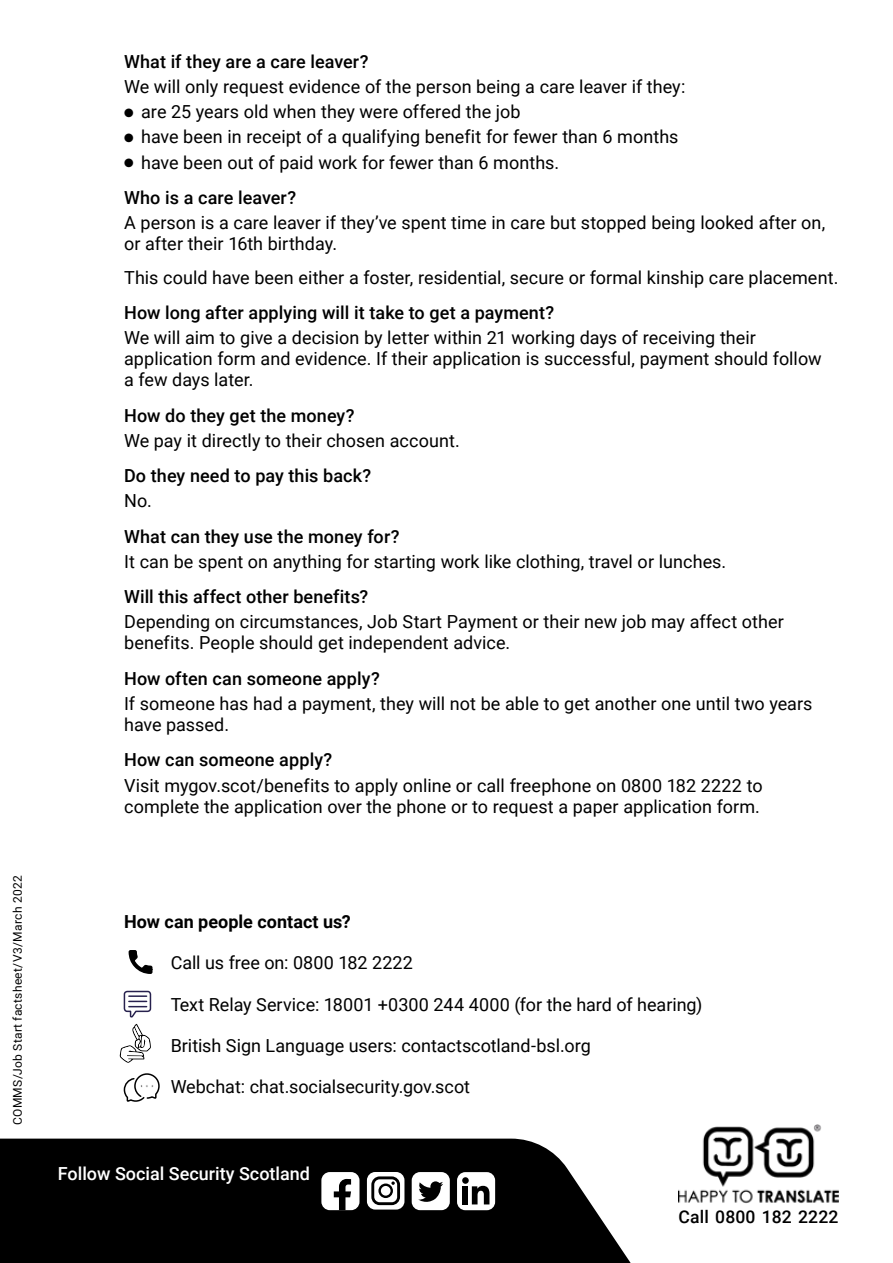
<style>
.page{position:relative;width:893px;height:1263px;background:#fff}
.page>*{position:absolute;margin:0;border:0;box-sizing:border-box;transform-origin:0 0}
.t1{font:18px/21px "Roboto";color:#000}
.t2{font:500 18px "Roboto";letter-spacing:.005em;color:#000}
.t3{font:500 18px "Roboto";color:#fff}
.t4{font:700 18px "Roboto";color:#000}
.t5{font:500 17.55px "Roboto";letter-spacing:.01em;color:#000}
.t6{font:12px "Roboto";letter-spacing:.025em;color:#000}
.s1{font-weight:500}
</style>
<div class="page">
<svg style="left:0;top:1138px;width:631px;height:125px;fill:#000"></svg>
<svg style="left:128px;top:950px;width:25px;height:24px"></svg>
<svg style="left:123px;top:1073px;width:37px;height:29px"></svg>
<svg style="left:120px;top:990px;width:32px;height:73px"></svg>
<div style="left:321px;top:1172px;width:38px;height:38px;background:#fff;border-radius:8px"></div>
<svg style="left:334px;top:1179px;width:17px;height:31px"></svg>
<div style="left:412px;top:1172px;width:38px;height:38px;background:#fff;border-radius:8px"></div>
<svg style="left:418px;top:1181px;width:25px;height:21px"></svg>
<div style="left:457px;top:1172px;width:38px;height:38px;background:#fff;border-radius:8px"></div>
<div style="left:463px;top:1186px;width:5px;height:18px;background:#000"></div>
<svg style="left:462px;top:1177px;width:7px;height:7px"></svg>
<svg style="left:472px;top:1186px;width:17px;height:18px"></svg>
<div style="left:367px;top:1172px;width:37px;height:37px;background:#fff;border-radius:8px"></div>
<svg style="left:371px;top:1176px;width:29px;height:30px"></svg>
<img style="left:679px;top:1124px;width:159px;height:80px">
<p class="t6" style="left:9px;top:1125px;width:251px;rotate:-90deg">COMMS/Job Start factsheet/V3/March 2022</p>
<p class="t2" style="left:124px;top:48px;width:246px">What if they are a care leaver?</p>
<p class="t1" style="left:124px;top:75px;width:563px">We will only request evidence of the person being a care leaver if they:</p>
<p class="t1" style="left:124px;top:100px;width:398px">● are 25 years old when they were offered the job</p>
<p class="t1" style="left:124px;top:126px;width:556px">● have been in receipt of a qualifying benefit for fewer than 6 months</p>
<p class="t1" style="left:124px;top:144px;width:437px;line-height:35.2px">● have been out of paid work for fewer than 6 months.<br><span class="s1">Who is a care leaver?</span></p>
<p class="t1" style="left:124px;top:211px;width:703px">A person is a care leaver if they’ve spent time in care but stopped being looked after on, or after their 16th birthday.</p>
<p class="t1" style="left:124px;top:266px;width:716px">This could have been either a foster, residential, secure or formal kinship care placement.</p>
<p class="t2" style="left:124px;top:300px;width:432px">How long after applying will it take to get a payment?</p>
<p class="t1" style="left:124px;top:327px;width:699px">We will aim to give a decision by letter within 21 working days of receiving their application form and evidence. If their application is successful, payment should follow a few days later.</p>
<p class="t2" style="left:124px;top:403px;width:232px">How do they get the money?</p>
<p class="t1" style="left:124px;top:429px;width:337px">We pay it directly to their chosen account.</p>
<p class="t2" style="left:124px;top:463px;width:249px">Do they need to pay this back?</p>
<p class="t1" style="left:124px;top:490px;width:29px">No.</p>
<p class="t2" style="left:124px;top:524px;width:277px">What can they use the money for?</p>
<p class="t1" style="left:124px;top:550px;width:604px">It can be spent on anything for starting work like clothing, travel or lunches.</p>
<p class="t2" style="left:124px;top:584px;width:246px">Will this affect other benefits?</p>
<p class="t1" style="left:124px;top:611px;width:661px">Depending on circumstances, Job Start Payment or their new job may affect other benefits. People should get independent advice.</p>
<p class="t2" style="left:124px;top:666px;width:257px">How often can someone apply?</p>
<p class="t1" style="left:124px;top:692px;width:690px">If someone has had a payment, they will not be able to get another one until two years have passed.</p>
<p class="t2" style="left:124px;top:747px;width:210px">How can someone apply?</p>
<p class="t1" style="left:124px;top:774px;width:640px">Visit mygov.scot/benefits to apply online or call freephone on 0800 182 2222 to complete the application over the phone or to request a paper application form.</p>
<p class="t4" style="left:124px;top:909px;width:228px">How can people contact us?</p>
<p class="t1" style="left:171px;top:952px;width:244px">Call us free on: 0800 182 2222</p>
<p class="t1" style="left:171px;top:993px;width:533px">Text Relay Service: 18001 +0300 244 4000 (for the hard of hearing)</p>
<p class="t1" style="left:171px;top:1034px;width:422px">British Sign Language users: contactscotland-bsl.org</p>
<p class="t1" style="left:171px;top:1075px;width:301px">Webchat: chat.socialsecurity.gov.scot</p>
<p class="t3" style="left:58px;top:1161px;width:254px">Follow Social Security Scotland</p>
<p class="t5" style="left:679px;top:1204px;width:161px">Call 0800 182 2222</p>
</div>
